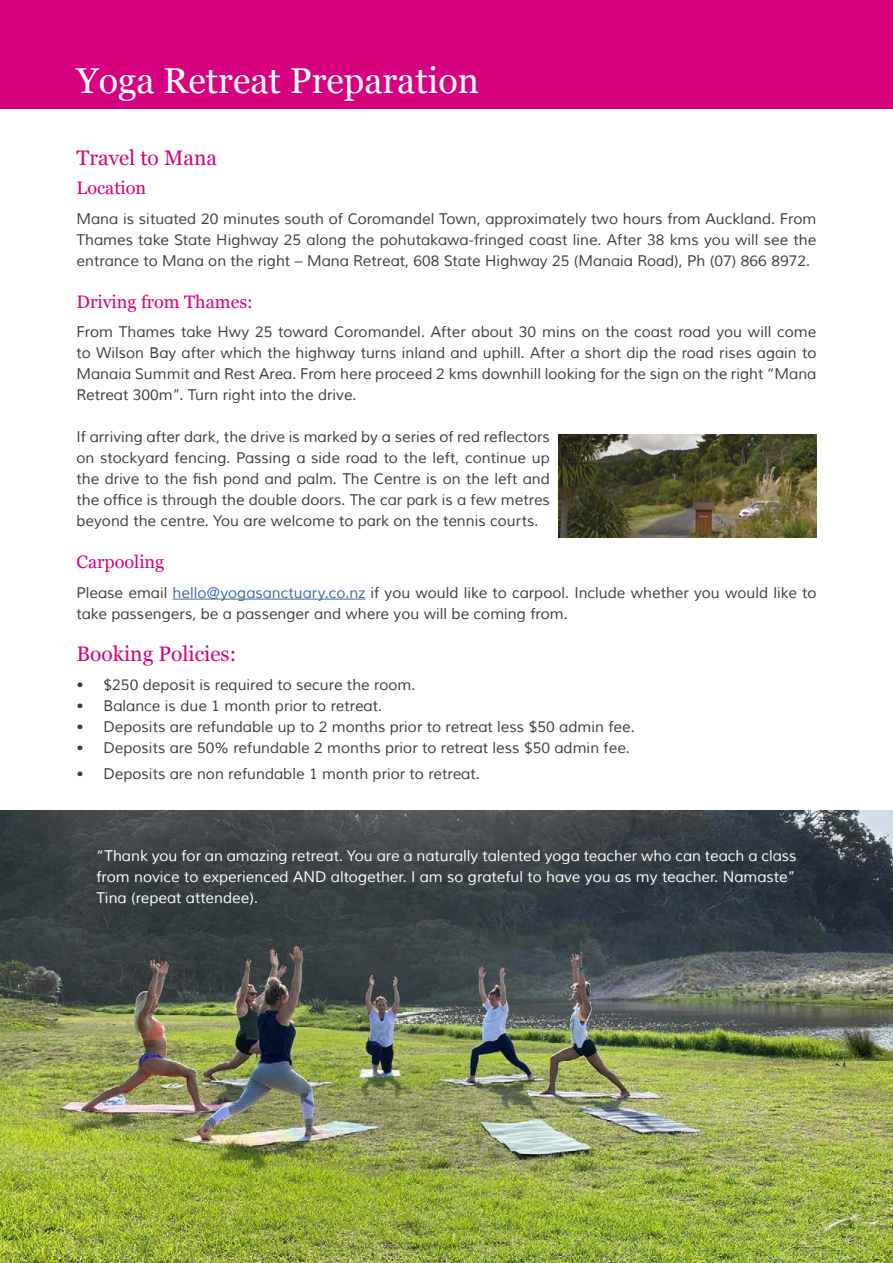
<style>
.page{position:relative;width:893px;height:1263px;background:#fff}
.page>*{position:absolute;margin:0;border:0;box-sizing:border-box;transform-origin:0 0}
.t1{font:36px "Georgia";color:#fff}
.t2{font:21px "Georgia";color:#d7007e}
.t3{font:18px "Georgia";color:#d7007e}
.t4{font:15px/21px "Muli";color:#3c3c3b;text-align:justify}
.t5{font:15px/21px "Muli";color:#fff;text-align:justify}
.s1{color:#3f68a5}
</style>
<div class="page">
<div style="left:0;top:0;width:893px;height:108px;background:#d7007e"></div>
<hr style="left:173px;top:599px;width:192px;height:1px;background:#3f68a5">
<img style="left:558px;top:434px;width:258px;height:103px">
<img style="left:1px;top:810px;width:892px;height:453px">
<h1 class="t1" style="left:77px;top:54px;width:404px">Yoga Retreat Preparation</h1>
<h2 class="t2" style="left:77px;top:142px;width:142px">Travel to Mana</h2>
<p class="t3" style="left:77px;top:175px;width:71px">Location</p>
<p class="t4" style="left:77px;top:208px;width:741px">Mana is situated 20 minutes south of Coromandel Town, approximately two hours from Auckland. From Thames take State Highway 25 along the pohutakawa-fringed coast line. After 38 kms you will see the entrance to Mana on the right – Mana Retreat, 608 State Highway 25 (Manaia Road), Ph (07) 866 8972.</p>
<p class="t3" style="left:77px;top:288px;width:178px">Driving from Thames:</p>
<p class="t4" style="left:77px;top:322px;width:741px">From Thames take Hwy 25 toward Coromandel. After about 30 mins on the coast road you will come to Wilson Bay after which the highway turns inland and uphill. After a short dip the road rises again to Manaia Summit and Rest Area. From here proceed 2 kms downhill looking for the sign on the right “Mana Retreat 300m”. Turn right into the drive.</p>
<p class="t4" style="left:77px;top:427px;width:475px">If arriving after dark, the drive is marked by a series of red reflectors on stockyard fencing. Passing a side road to the left, continue up the drive to the fish pond and palm. The Centre is on the left and the office is through the double doors. The car park is a few metres beyond the centre. You are welcome to park on the tennis courts.</p>
<p class="t3" style="left:77px;top:549px;width:89px">Carpooling</p>
<p class="t4" style="left:77px;top:582px;width:741px">Please email <span class="s1">hello@yogasanctuary.co.nz</span> if you would like to carpool. Include whether you would like to take passengers, be a passenger and where you will be coming from.</p>
<h2 class="t2" style="left:77px;top:638px;width:161px">Booking Policies:</h2>
<p class="t4" style="left:77px;top:675px;width:340px">• $250 deposit is required to secure the room.</p>
<p class="t4" style="left:77px;top:696px;width:307px">• Balance is due 1 month prior to retreat.</p>
<p class="t4" style="left:77px;top:717px;width:560px">• Deposits are refundable up to 2 months prior to retreat less $50 admin fee.</p>
<p class="t4" style="left:77px;top:738px;width:555px">• Deposits are 50% refundable 2 months prior to retreat less $50 admin fee.</p>
<p class="t4" style="left:77px;top:763px;width:405px">• Deposits are non refundable 1 month prior to retreat.</p>
<p class="t5" style="left:96px;top:845px;width:702px">“Thank you for an amazing retreat. You are a naturally talented yoga teacher who can teach a class from novice to experienced AND altogether. I am so grateful to have you as my teacher. Namaste” Tina (repeat attendee).</p>
</div>
